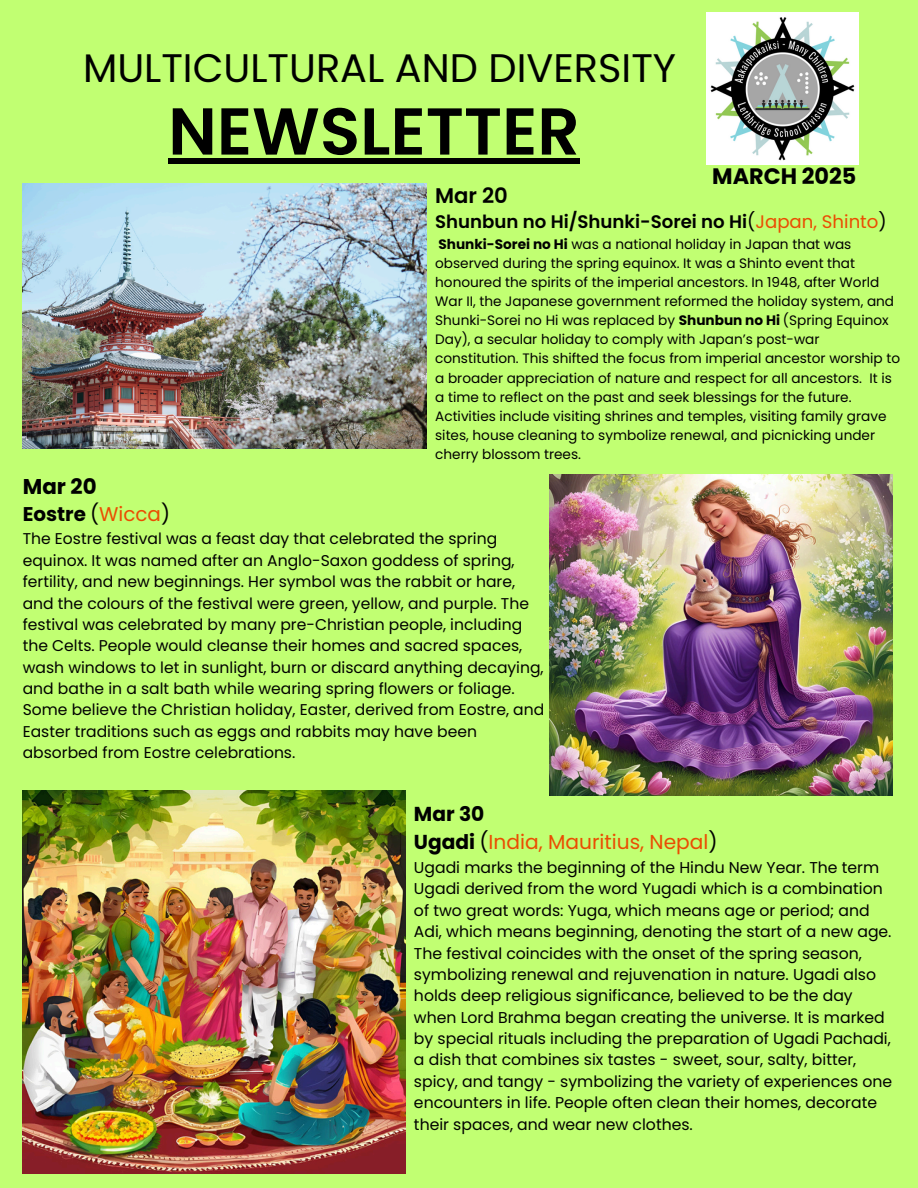
<style>
.page{position:relative;width:918px;height:1188px;background:#c1ff72}
.page>*{position:absolute;margin:0;border:0;box-sizing:border-box;transform-origin:0 0}
.t1{font:600 66.15px "Poppins";color:#000}
.t2{font:39.9px "Poppins";color:#000}
.t3{font:700 22.35px "Poppins";color:#000}
.t4{font:700 21.3px "Poppins";color:#000}
.t5{font:600 21.15px "Poppins";color:#000}
.t6{font:20.1px/28.2px "Poppins";color:#eb4c02}
.t7{font:700 19.8px "Poppins";color:#000}
.t8{font:600 18.15px "Poppins";color:#000}
.t9{font:15.6px/21.3px "Poppins";color:#000}
.t10{font:13.65px/19.2px "Poppins";color:#000}
.s1{font-weight:400}
.s2{font-weight:400;color:#eb4c02}
.s3{font-weight:700}
.s4{font-weight:700;color:#000}
.s5{color:#000}
</style>
<div class="page">
<img style="left:707px;top:12px;width:151px;height:152px">
<img style="left:23px;top:183px;width:403px;height:266px">
<img style="left:23px;top:791px;width:382px;height:382px">
<img style="left:550px;top:475px;width:343px;height:320px">
<div style="left:168px;top:158px;width:412px;height:6px;background:#000"></div>
<p class="t2" style="left:83px;top:40px;width:595px">MULTICULTURAL AND DIVERSITY</p>
<h2 class="t1" style="left:168px;top:85px;width:413px">NEWSLETTER</h2>
<h1 class="t5" style="left:435px;top:180px;width:74px">Mar 20</h1>
<h3 class="t8" style="left:435px;top:209px;width:453px">Shunbun no Hi/Shunki-Sorei no Hi<span class="s1">(</span><span class="s2">Japan, Shinto</span><span class="s1">)</span></h3>
<p class="t10" style="left:435px;top:234px;width:466px"><span class="s3">Shunki-Sorei no Hi</span> was a national holiday in Japan that was observed during the spring equinox. It was a Shinto event that honoured the spirits of the imperial ancestors. In 1948, after World War II, the Japanese government reformed the holiday system, and Shunki-Sorei no Hi was replaced by <span class="s3">Shunbun no Hi</span> (Spring Equinox Day), a secular holiday to comply with Japan’s post-war constitution. This shifted the focus from imperial ancestor worship to a broader appreciation of nature and respect for all ancestors. It is a time to reflect on the past and seek blessings for the future.<br>Activities include visiting shrines and temples, visiting family grave sites, house cleaning to symbolize renewal, and picnicking under cherry blossom trees.</p>
<p class="t4" style="left:23px;top:472px;width:75px">Mar 20</p>
<p class="t7" style="left:23px;top:500px;width:149px">Eostre <span class="s1">(</span><span class="s2">Wicca</span><span class="s1">)</span></p>
<p class="t9" style="left:23px;top:528px;width:523px">The Eostre festival was a feast day that celebrated the spring equinox. It was named after an Anglo-Saxon goddess of spring, fertility, and new beginnings. Her symbol was the rabbit or hare, and the colours of the festival were green, yellow, and purple. The festival was celebrated by many pre-Christian people, including the Celts. People would cleanse their homes and sacred spaces, wash windows to let in sunlight, burn or discard anything decaying, and bathe in a salt bath while wearing spring flowers or foliage.<br>Some believe the Christian holiday, Easter, derived from Eostre, and Easter traditions such as eggs and rabbits may have been absorbed from Eostre celebrations.</p>
<p class="t3" style="left:712px;top:161px;width:146px">MARCH 2025</p>
<p class="t6" style="left:414px;top:800px;width:305px"><span class="s4">Mar 30<br>Ugadi</span> <span class="s5">(</span>India, Mauritius, Nepal<span class="s5">)</span></p>
<p class="t9" style="left:414px;top:857px;width:480px">Ugadi marks the beginning of the Hindu New Year. The term Ugadi derived from the word Yugadi which is a combination of two great words: Yuga, which means age or period; and Adi, which means beginning, denoting the start of a new age.<br>The festival coincides with the onset of the spring season, symbolizing renewal and rejuvenation in nature. Ugadi also holds deep religious significance, believed to be the day when Lord Brahma began creating the universe. It is marked by special rituals including the preparation of Ugadi Pachadi, a dish that combines six tastes - sweet, sour, salty, bitter, spicy, and tangy - symbolizing the variety of experiences one encounters in life. People often clean their homes, decorate their spaces, and wear new clothes.</p>
</div>
